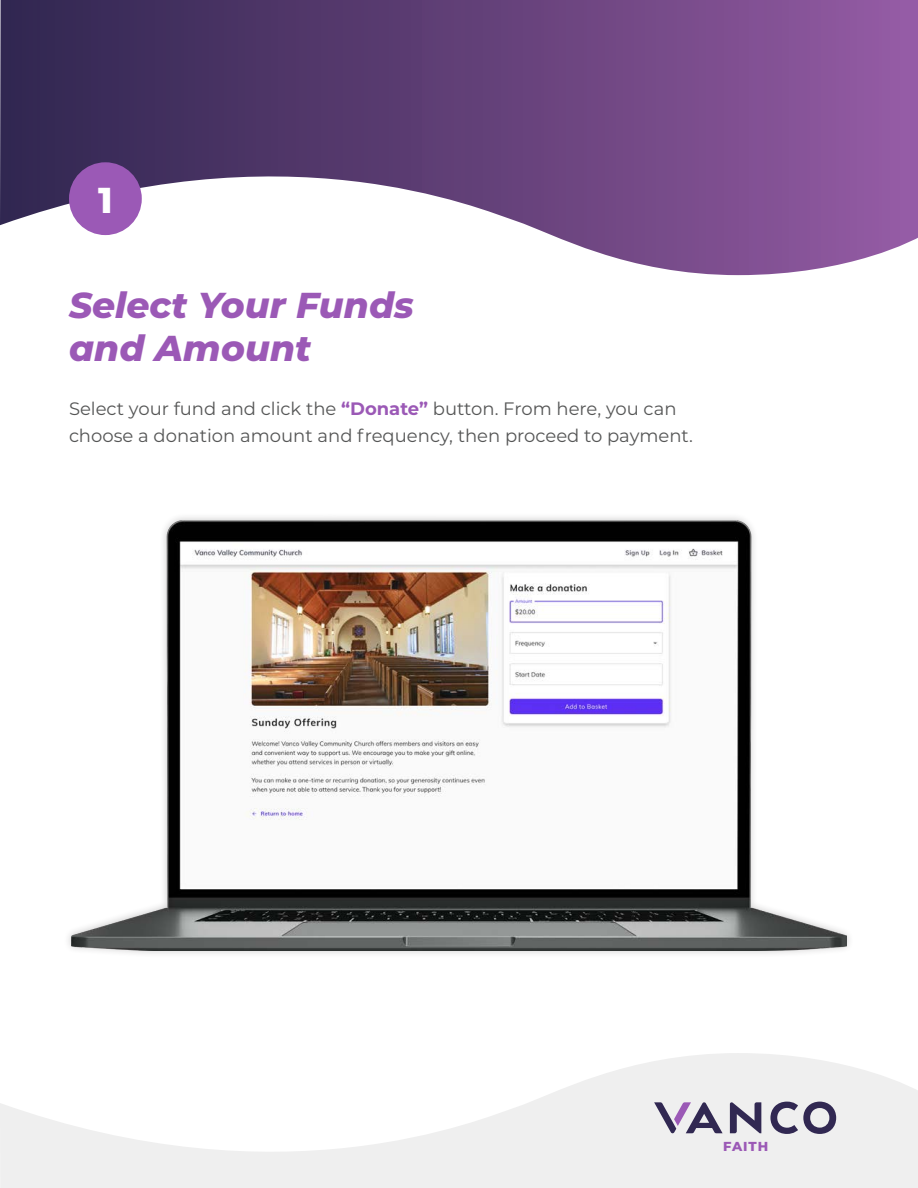
<style>
.page{position:relative;width:918px;height:1188px;background:#fff}
.page>*{position:absolute;margin:0;border:0;box-sizing:border-box;transform-origin:0 0}
.t1{font:italic 800 36px "Montserrat";color:#9b59b6}
.t2{font:800 36px "Montserrat";color:#fff}
.t3{font:18px/27px "Montserrat";color:#555656}
.t4{font:800 13.05px "Montserrat";letter-spacing:.075em;color:#9b59b6}
.s1{font-weight:700;color:#9b59b6}
</style>
<div class="page">
<svg style="left:0;top:0;width:918px;height:275px"></svg>
<svg style="left:0;top:1053px;width:918px;height:135px;fill:#efefef"></svg>
<div style="left:69px;top:162px;width:73px;height:73px;background:#9b59b6;border-radius:50%"></div>
<svg style="left:730px;top:1102px;width:31px;height:31px"></svg>
<svg style="left:770px;top:1102px;width:66px;height:32px"></svg>
<svg style="left:654px;top:1102px;width:69px;height:31px"></svg>
<div style="left:63px;top:512px;width:792px;height:447px;background:#231f20;opacity:.25"></div>
<img style="left:71px;top:520px;width:776px;height:431px">
<p class="t2" style="left:98px;top:174px;width:16px">1</p>
<p class="t1" style="left:69px;top:279px;width:346px">Select Your Funds</p>
<p class="t1" style="left:69px;top:322px;width:244px">and Amount</p>
<p class="t3" style="left:69px;top:395px;width:625px">Select your fund and click the <span class="s1">“Donate”</span> button. From here, you can choose a donation amount and frequency, then proceed to payment.</p>
<p class="t4" style="left:723px;top:1137px;width:47px">FAITH</p>
</div>
